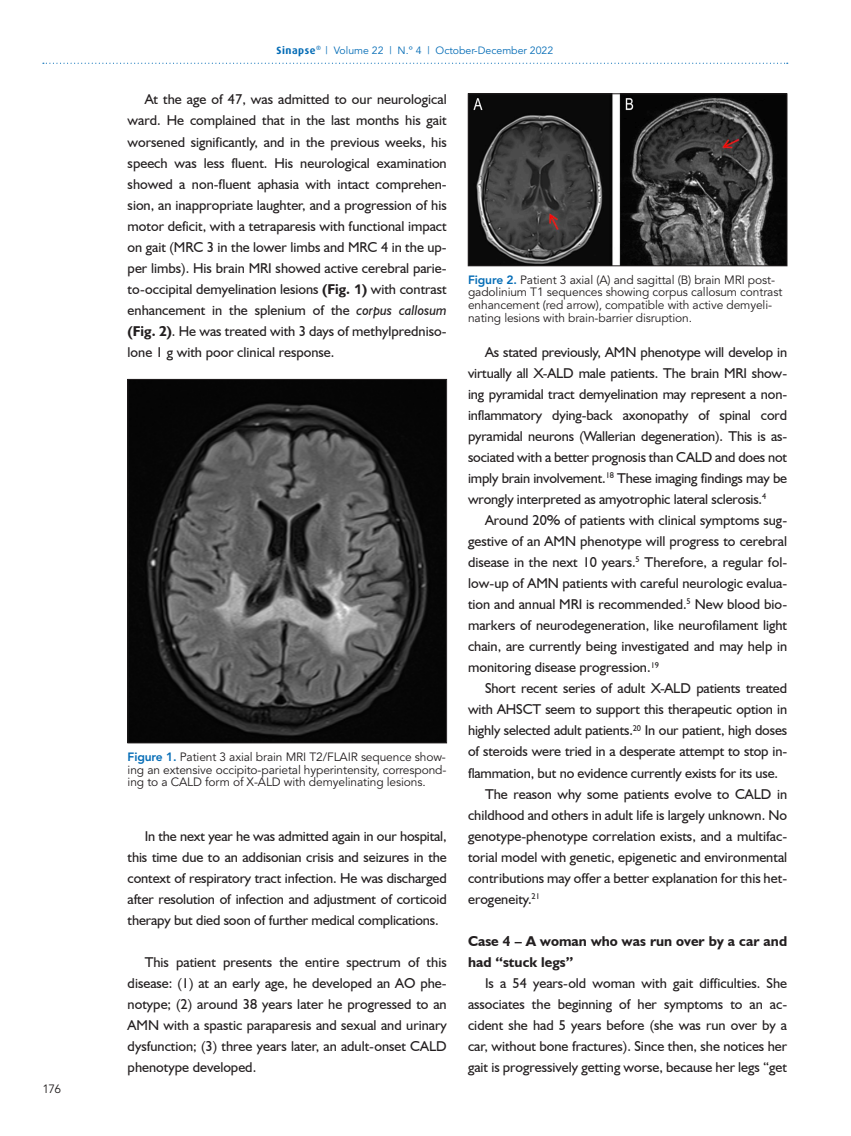
<style>
.page{position:relative;width:851px;height:1136px;background:#fff}
.page>*{position:absolute;margin:0;border:0;box-sizing:border-box;transform-origin:0 0}
.t1{font:14.25px/21px "Humanist 521 BT";color:#231f20;text-align:justify}
.t2{font:700 14.25px/21px "Humanist 521 BT";color:#231f20}
.t3{font:12px/12.8px "Avenir";letter-spacing:-.01em;color:#231f20;text-align:justify}
.t4{font:10.5px "Avenir";color:#046cb6}
.s1{font-family:"Dax";font-weight:700}
.s2{font-weight:700}
.s3{font-family:"Avenir";font-weight:900;font-size:13.5px}
.s4{font-style:italic}
.s5{font-weight:800;color:#046cb6}
</style>
<div class="page">
<svg style="left:43px;top:63px;width:744px;height:1px"></svg>
<img style="left:130px;top:381px;width:314px;height:360px">
<div style="left:128px;top:379px;width:318px;height:364px;border:1px solid #231f20"></div>
<img style="left:470px;top:96px;width:315px;height:168px">
<div style="left:468px;top:94px;width:319px;height:172px;border:1px solid #231f20"></div>
<p class="t3" style="left:43px;top:1083px;width:20px">176</p>
<p class="t4" style="left:276px;top:44px;width:278px"><span class="s1">Sinapse</span><sup>®</sup> | Volume 22 | N.º 4 | October-December 2022</p>
<p class="t1" style="left:128px;top:89px;width:320px;text-indent:17px">At the age of 47, was admitted to our neurological ward. He complained that in the last months his gait worsened significantly, and in the previous weeks, his speech was less fluent. His neurological examination showed a non-fluent aphasia with intact comprehen&shy;sion, an inappropriate laughter, and a progression of his motor deficit, with a tetraparesis with functional impact on gait (MRC 3 in the lower limbs and MRC 4 in the up&shy;per limbs). His brain MRI showed active cerebral parie&shy;to-occipital demyelination lesions <span class="s2">(Fig.</span> <span class="s3">1</span><span class="s2">)</span> with contrast enhancement in the splenium of the <span class="s4">corpus callosum </span><span class="s2">(Fig. 2)</span>. He was treated with 3 days of methylpredniso&shy;lone 1 g with poor clinical response.</p>
<p class="t3" style="left:128px;top:750px;width:320px"><span class="s5">Figure 1.</span> Patient 3 axial brain MRI T2/FLAIR sequence show&shy;ing an extensive occipito-parietal hyperintensity, correspond&shy;ing to a CALD form of X-ALD with demyelinating lesions.</p>
<p class="t1" style="left:128px;top:824px;width:320px;text-indent:17px">In the next year he was admitted again in our hospital, this time due to an addisonian crisis and seizures in the context of respiratory tract infection. He was discharged after resolution of infection and adjustment of corticoid therapy but died soon of further medical complications.</p>
<p class="t1" style="left:128px;top:951px;width:320px;text-indent:17px">This patient presents the entire spectrum of this disease: (1) at an early age, he developed an AO phe&shy;notype; (2) around 38 years later he progressed to an AMN with a spastic paraparesis and sexual and urinary dysfunction; (3) three years later, an adult-onset CALD phenotype developed.</p>
<p class="t3" style="left:468px;top:273px;width:316px;text-align:left"><span class="s5">Figure 2.</span> Patient 3 axial (A) and sagittal (B) brain MRI post&shy;gadolinium T1 sequences showing corpus callosum contrast enhancement (red arrow), compatible with active demyeli&shy;nating lesions with brain-barrier disruption.</p>
<p class="t1" style="left:468px;top:341px;width:320px;text-indent:17px">As stated previously, AMN phenotype will develop in virtually all X-ALD male patients. The brain MRI show&shy;ing pyramidal tract demyelination may represent a non&shy;inflammatory dying-back axonopathy of spinal cord pyramidal neurons (Wallerian degeneration). This is as&shy;sociated with a better prognosis than CALD and does not imply brain involvement.<sup>18</sup> These imaging findings may be wrongly interpreted as amyotrophic lateral sclerosis.<sup>4</sup></p>
<p class="t1" style="left:468px;top:509px;width:320px;text-indent:17px">Around 20% of patients with clinical symptoms sug&shy;gestive of an AMN phenotype will progress to cerebral disease in the next 10 years.<sup>5</sup> Therefore, a regular fol&shy;low-up of AMN patients with careful neurologic evalua&shy;tion and annual MRI is recommended.<sup>5</sup> New blood bio&shy;markers of neurodegeneration, like neurofilament light chain, are currently being investigated and may help in monitoring disease progression.<sup>19</sup></p>
<p class="t1" style="left:485px;top:677px;width:303px">Short recent series of adult X-ALD patients treated</p>
<p class="t1" style="left:468px;top:698px;width:320px">with AHSCT seem to support this therapeutic option in</p>
<p class="t1" style="left:468px;top:719px;width:320px">highly selected adult patients.<sup>20</sup> In our patient, high doses</p>
<p class="t1" style="left:468px;top:740px;width:320px">of steroids were tried in a desperate attempt to stop in-</p>
<p class="t1" style="left:468px;top:761px;width:311px">flammation, but no evidence currently exists for its use.</p>
<p class="t1" style="left:485px;top:782px;width:303px">The reason why some patients evolve to CALD in</p>
<p class="t1" style="left:468px;top:803px;width:320px">childhood and others in adult life is largely unknown. No</p>
<p class="t1" style="left:468px;top:824px;width:320px">genotype-phenotype correlation exists, and a multifac-</p>
<p class="t1" style="left:468px;top:846px;width:320px">torial model with genetic, epigenetic and environmental</p>
<p class="t1" style="left:468px;top:867px;width:320px">contributions may offer a better explanation for this het-</p>
<p class="t1" style="left:468px;top:888px;width:73px">erogeneity.<sup>21</sup></p>
<p class="t2" style="left:468px;top:930px;width:320px">Case 4 – A woman who was run over by a car and had “stuck legs”</p>
<p class="t1" style="left:468px;top:972px;width:320px;text-indent:17px">Is a 54 years-old woman with gait difficulties. She associates the beginning of her symptoms to an ac&shy;cident she had 5 years before (she was run over by a car, without bone fractures). Since then, she notices her gait is progressively getting worse, because her legs “get</p>
</div>
